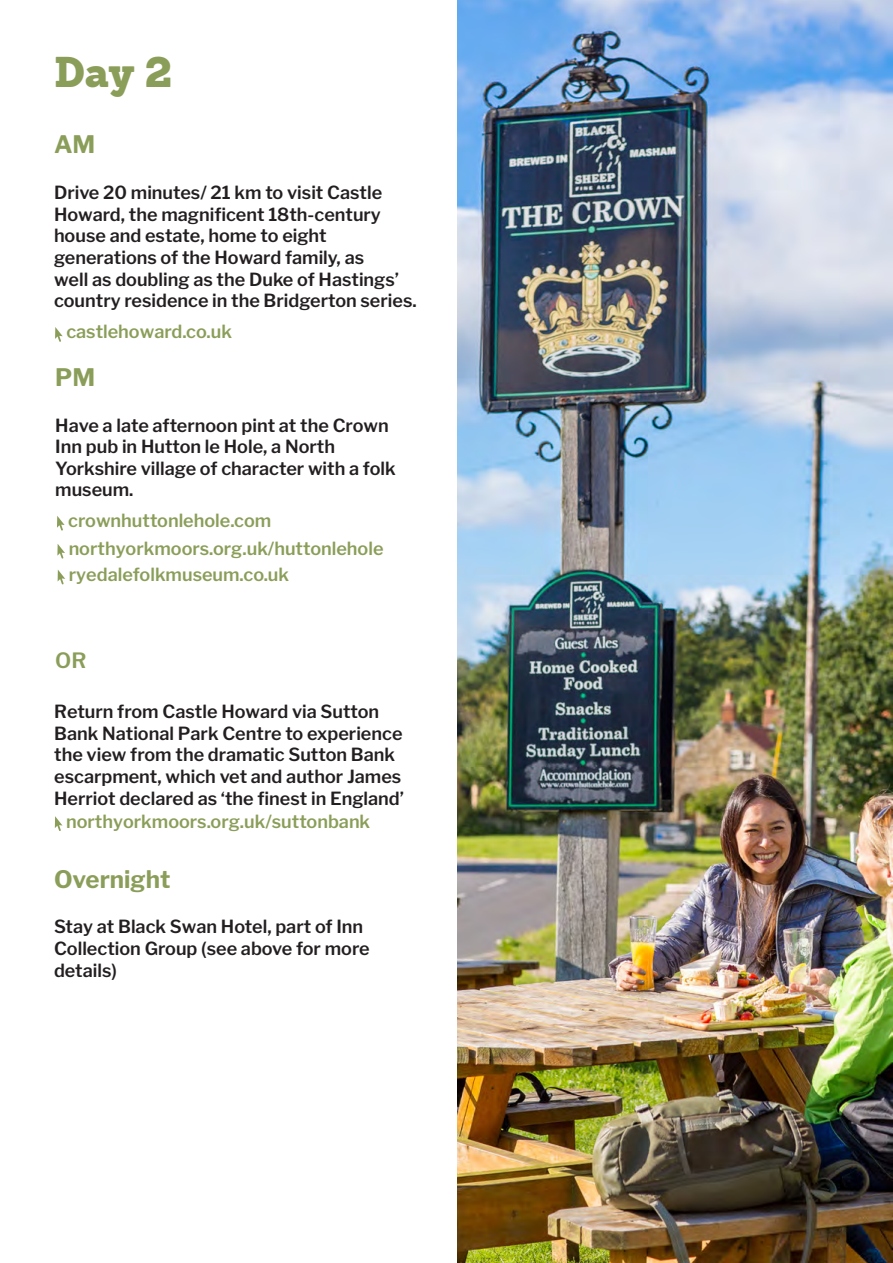
<style>
.page{position:relative;width:893px;height:1263px;background:#fff}
.page>*{position:absolute;margin:0;border:0;box-sizing:border-box;transform-origin:0 0}
.t1{font:900 42px "Sanchez";color:#8a9e59}
.t2{font:700 24px "Libre Franklin";color:#8a9e59}
.t3{font:600 21px "Libre Franklin";color:#8a9e59}
.t4{font:600 18px/21.6px "Libre Franklin";color:#231f20}
.t5{font:600 18px "Libre Franklin";color:#8a9e59}
</style>
<div class="page">
<img style="left:457px;top:0;width:436px;height:1263px">
<svg style="left:57px;top:516px;width:8px;height:15px"></svg>
<svg style="left:55px;top:816px;width:8px;height:15px"></svg>
<svg style="left:55px;top:327px;width:8px;height:15px"></svg>
<svg style="left:57px;top:544px;width:8px;height:14px"></svg>
<svg style="left:58px;top:570px;width:7px;height:14px"></svg>
<p class="t1" style="left:54px;top:43px;width:120px">Day 2</p>
<p class="t2" style="left:54px;top:130px;width:43px">AM</p>
<p class="t4" style="left:54px;top:182px;width:364px">Drive 20 minutes/ 21 km to visit Castle Howard, the magnificent 18th-century house and estate, home to eight generations of the Howard family, as<br>well as doubling as the Duke of Hastings’ country residence in the Bridgerton series.</p>
<p class="t5" style="left:66px;top:321px;width:167px">castlehoward.co.uk</p>
<p class="t2" style="left:55px;top:363px;width:41px">PM</p>
<p class="t4" style="left:55px;top:414px;width:342px">Have a late afternoon pint at the Crown<br>Inn pub in Hutton le Hole, a North<br>Yorkshire village of character with a folk museum.</p>
<p class="t5" style="left:68px;top:510px;width:205px">crownhuttonlehole.com</p>
<p class="t5" style="left:69px;top:538px;width:316px">northyorkmoors.org.uk/huttonlehole</p>
<p class="t5" style="left:69px;top:564px;width:222px">ryedalefolkmuseum.co.uk</p>
<p class="t3" style="left:55px;top:647px;width:33px">OR</p>
<p class="t4" style="left:54px;top:701px;width:351px">Return from Castle Howard via Sutton Bank National Park Centre to experience the view from the dramatic Sutton Bank escarpment, which vet and author James Herriot declared as ‘the finest in England’</p>
<p class="t5" style="left:66px;top:810px;width:306px">northyorkmoors.org.uk/suttonbank</p>
<p class="t2" style="left:54px;top:864px;width:118px">Overnight</p>
<p class="t4" style="left:54px;top:916px;width:317px">Stay at Black Swan Hotel, part of Inn<br>Collection Group (see above for more details)</p>
</div>
